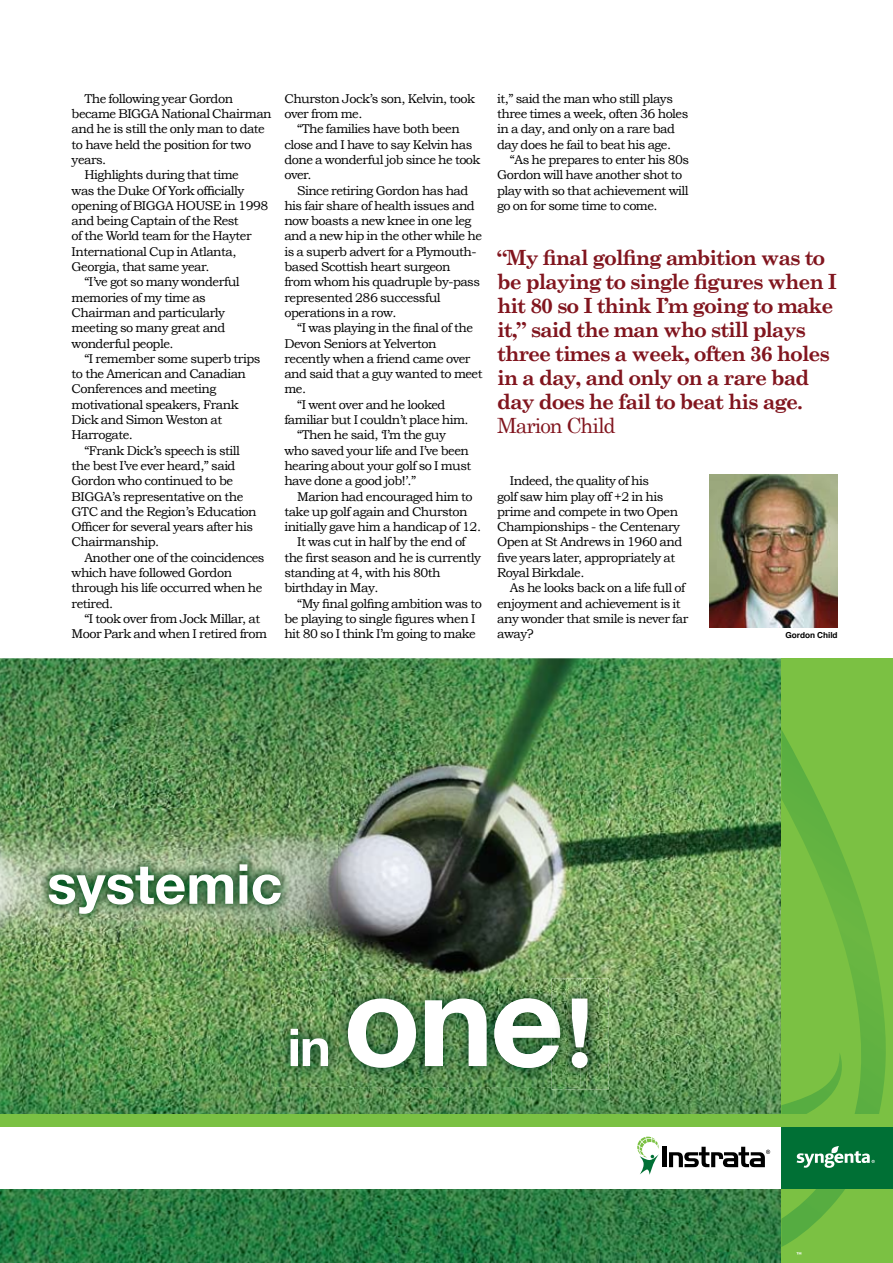
<style>
.page{position:relative;width:893px;height:1263px;background:#fff}
.page>*{position:absolute;margin:0;border:0;box-sizing:border-box;transform-origin:0 0}
.t1{font:700 21px/24px "Century Schoolbook";letter-spacing:-.05em;color:#81151e}
.t2{font:21px "Century Schoolbook";letter-spacing:-.05em;color:#81151e}
.t3{font:12.75px/15.3px "Bookman Old Style";letter-spacing:-.04em;color:#000}
.t4{font:700 8.25px "Helvetica";color:#000}
</style>
<div class="page">
<img style="left:709px;top:474px;width:128px;height:153px">
<img style="left:0;top:658px;width:781px;height:605px">
<div style="left:0;top:1127px;width:781px;height:61px;background:#fff"></div>
<div style="left:781px;top:658px;width:111px;height:605px;background:#7bc143"></div>
<svg style="left:781px;top:730px;width:106px;height:517px"></svg>
<div style="left:781px;top:1125px;width:111px;height:63px;background:#007035"></div>
<div style="left:0;top:1114px;width:892px;height:13px;background:#7bc143"></div>
<svg style="left:781px;top:1052px;width:93px;height:167px"></svg>
<img style="left:271px;top:979px;width:280px;height:108px">
<svg style="left:290px;top:1029px;width:38px;height:37px"></svg>
<svg style="left:348px;top:998px;width:68px;height:70px"></svg>
<svg style="left:425px;top:998px;width:61px;height:68px"></svg>
<svg style="left:494px;top:998px;width:57px;height:70px"></svg>
<img style="left:0;top:808px;width:337px;height:162px">
<svg style="left:49px;top:867px;width:184px;height:47px"></svg>
<svg style="left:239px;top:864px;width:42px;height:40px"></svg>
<hr style="left:662px;top:1147px;width:4px;height:20px;background:#000">
<svg style="left:637px;top:1137px;width:22px;height:38px"></svg>
<svg style="left:669px;top:1147px;width:100px;height:20px"></svg>
<img style="left:551px;top:978px;width:57px;height:111px">
<img style="left:551px;top:1009px;width:9px;height:49px">
<svg style="left:571px;top:998px;width:16px;height:49px"></svg>
<div style="left:571px;top:1052px;width:16px;height:16px;background:#fff;border-radius:50%"></div>
<p class="t3" style="left:84px;top:91px;width:150px">The following year Gordon</p>
<p class="t3" style="left:72px;top:106px;width:201px">became BIGGA National Chairman</p>
<p class="t3" style="left:72px;top:121px;width:195px">and he is still the only man to date</p>
<p class="t3" style="left:72px;top:137px;width:181px">to have held the position for two</p>
<p class="t3" style="left:72px;top:152px;width:36px">years.</p>
<p class="t3" style="left:84px;top:167px;width:156px">Highlights during that time</p>
<p class="t3" style="left:72px;top:182px;width:174px">was the Duke Of York officially</p>
<p class="t3" style="left:72px;top:198px;width:198px">opening of BIGGA HOUSE in 1998</p>
<p class="t3" style="left:72px;top:213px;width:169px">and being Captain of the Rest</p>
<p class="t3" style="left:72px;top:228px;width:181px">of the World team for the Hayter</p>
<p class="t3" style="left:72px;top:244px;width:166px">International Cup in Atlanta,</p>
<p class="t3" style="left:72px;top:259px;width:139px">Georgia, that same year.</p>
<p class="t3" style="left:84px;top:274px;width:157px">“I’ve got so many wonderful</p>
<p class="t3" style="left:72px;top:290px;width:136px">memories of my time as</p>
<p class="t3" style="left:72px;top:305px;width:155px">Chairman and particularly</p>
<p class="t3" style="left:72px;top:320px;width:155px">meeting so many great and</p>
<p class="t3" style="left:72px;top:335px;width:103px">wonderful people.</p>
<p class="t3" style="left:84px;top:351px;width:177px">“I remember some superb trips</p>
<p class="t3" style="left:72px;top:366px;width:176px">to the American and Canadian</p>
<p class="t3" style="left:72px;top:381px;width:146px">Conferences and meeting</p>
<p class="t3" style="left:72px;top:397px;width:168px">motivational speakers, Frank</p>
<p class="t3" style="left:72px;top:412px;width:152px">Dick and Simon Weston at</p>
<p class="t3" style="left:72px;top:427px;width:63px">Harrogate.</p>
<p class="t3" style="left:84px;top:443px;width:157px">“Frank Dick’s speech is still</p>
<p class="t3" style="left:72px;top:458px;width:165px">the best I’ve ever heard,” said</p>
<p class="t3" style="left:72px;top:473px;width:163px">Gordon who continued to be</p>
<p class="t3" style="left:72px;top:488px;width:173px">BIGGA’s representative on the</p>
<p class="t3" style="left:72px;top:504px;width:186px">GTC and the Region’s Education</p>
<p class="t3" style="left:72px;top:519px;width:183px">Officer for several years after his</p>
<p class="t3" style="left:72px;top:534px;width:89px">Chairmanship.</p>
<p class="t3" style="left:84px;top:550px;width:182px">Another one of the coincidences</p>
<p class="t3" style="left:72px;top:565px;width:162px">which have followed Gordon</p>
<p class="t3" style="left:72px;top:580px;width:192px">through his life occurred when he</p>
<p class="t3" style="left:72px;top:596px;width:43px">retired.</p>
<p class="t3" style="left:84px;top:611px;width:177px">“I took over from Jock Millar, at</p>
<p class="t3" style="left:72px;top:626px;width:197px">Moor Park and when I retired from</p>
<p class="t3" style="left:284px;top:91px;width:192px">Churston Jock’s son, Kelvin, took over from me.</p>
<p class="t3" style="left:284px;top:121px;width:197px;text-indent:13px">“The families have both been close and I have to say Kelvin has done a wonderful job since he took over.</p>
<p class="t3" style="left:284px;top:182px;width:199px;text-indent:13px">Since retiring Gordon has had his fair share of health issues and now boasts a new knee in one leg and a new hip in the other while he is a superb advert for a Plymouth&shy;based Scottish heart surgeon<br>from whom his quadruple by-pass represented 286 successful operations in a row.</p>
<p class="t3" style="left:297px;top:320px;width:177px">“I was playing in the final of the</p>
<p class="t3" style="left:284px;top:335px;width:154px">Devon Seniors at Yelverton</p>
<p class="t3" style="left:284px;top:351px;width:187px">recently when a friend came over</p>
<p class="t3" style="left:284px;top:366px;width:200px">and said that a guy wanted to meet</p>
<p class="t3" style="left:284px;top:381px;width:23px">me.</p>
<p class="t3" style="left:297px;top:397px;width:150px">“I went over and he looked</p>
<p class="t3" style="left:284px;top:412px;width:186px">familiar but I couldn’t place him.</p>
<p class="t3" style="left:297px;top:427px;width:150px">“Then he said, ‘I’m the guy</p>
<p class="t3" style="left:284px;top:443px;width:186px">who saved your life and I’ve been</p>
<p class="t3" style="left:284px;top:458px;width:188px">hearing about your golf so I must</p>
<p class="t3" style="left:284px;top:473px;width:133px">have done a good job!’.”</p>
<p class="t3" style="left:297px;top:488px;width:177px">Marion had encouraged him to</p>
<p class="t3" style="left:284px;top:504px;width:185px">take up golf again and Churston</p>
<p class="t3" style="left:284px;top:519px;width:198px">initially gave him a handicap of 12.</p>
<p class="t3" style="left:297px;top:534px;width:170px">It was cut in half by the end of</p>
<p class="t3" style="left:284px;top:550px;width:198px">the first season and he is currently</p>
<p class="t3" style="left:284px;top:565px;width:158px">standing at 4, with his 80th</p>
<p class="t3" style="left:284px;top:580px;width:95px">birthday in May.</p>
<p class="t3" style="left:297px;top:596px;width:186px">“My final golfing ambition was to</p>
<p class="t3" style="left:284px;top:611px;width:192px">be playing to single figures when I</p>
<p class="t3" style="left:284px;top:626px;width:193px">hit 80 so I think I’m going to make</p>
<p class="t3" style="left:497px;top:91px;width:193px">it,” said the man who still plays three times a week, often 36 holes in a day, and only on a rare bad day does he fail to beat his age.</p>
<p class="t3" style="left:497px;top:152px;width:193px;text-indent:13px">“As he prepares to enter his 80s<br>Gordon will have another shot to play with so that achievement will go on for some time to come.</p>
<h1 class="t1" style="left:497px;top:245px;width:341px">“My final golfing ambition was to be playing to single figures when I hit 80 so I think I’m going to make it,” said the man who still plays three times a week, often 36 holes in a day, and only on a rare bad day does he fail to beat his age.</h1>
<h1 class="t2" style="left:497px;top:412px;width:120px">Marion Child</h1>
<p class="t3" style="left:497px;top:473px;width:186px;text-indent:13px">Indeed, the quality of his<br>golf saw him play off +2 in his prime and compete in two Open<br>Championships - the Centenary<br>Open at St Andrews in 1960 and five years later, appropriately at<br>Royal Birkdale.</p>
<p class="t3" style="left:497px;top:580px;width:192px;text-indent:13px">As he looks back on a life full of enjoyment and achievement is it any wonder that smile is never far away?</p>
<p class="t4" style="left:785px;top:629px;width:54px">Gordon Child</p>
</div>
